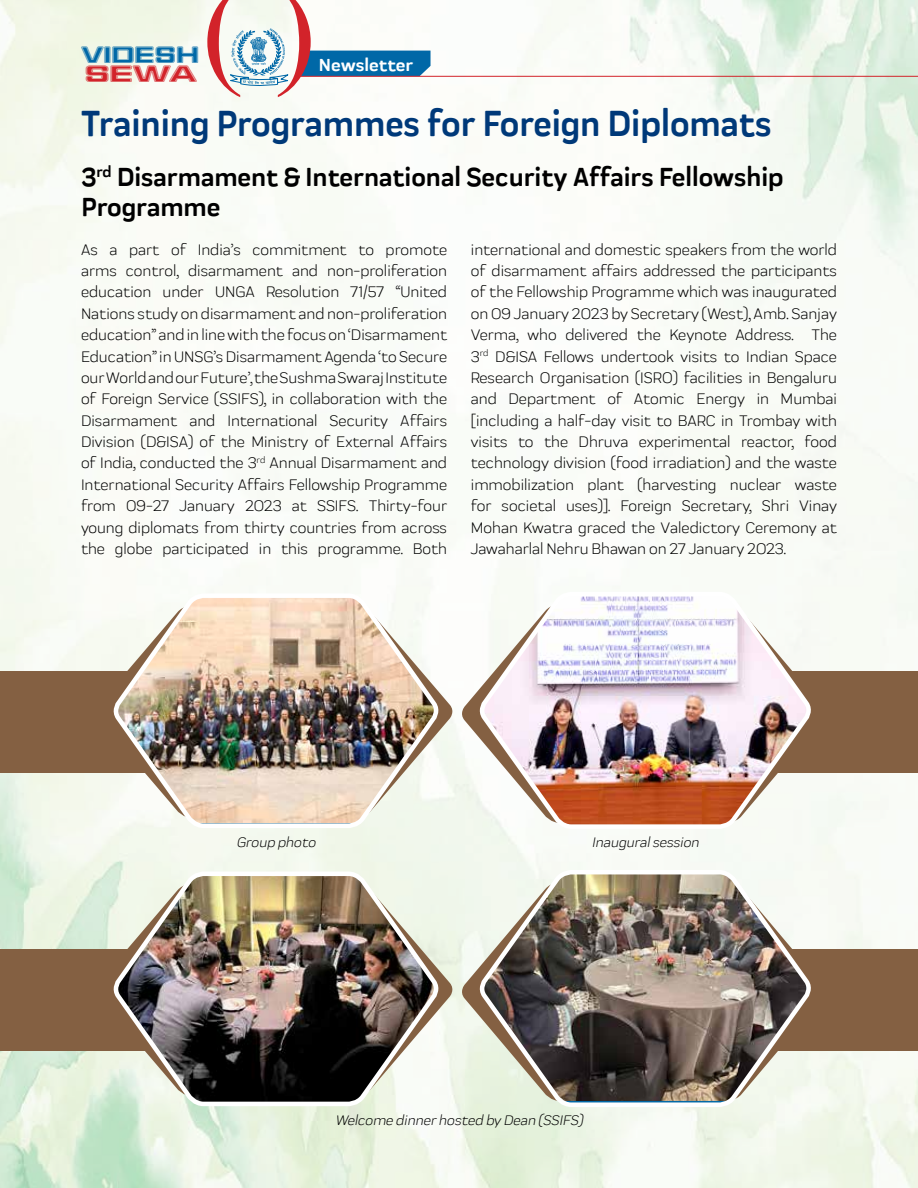
<style>
.page{position:relative;width:918px;height:1188px;background:#fff}
.page>*{position:absolute;margin:0;border:0;box-sizing:border-box;transform-origin:0 0}
.t1{font:700 37.5px "Praktika Rounded";color:#003979;scale:.91 1}
.t2{font:700 27px/30px "Praktika Rounded";color:#000;scale:.94 1}
.t3{font:700 expanded 23.85px "Millenium BT";color:#0068a7;scale:.94 1}
.t4{font:700 expanded 23.85px "Millenium BT";color:#d2232a;scale:1.1 1}
.t5{font:700 18px "Praktika Rounded";color:#fff}
.t6{font:15.75px/21.3px "Praktika Rounded";color:#000;text-align:justify}
.t7{font:italic 14.25px "Praktika Rounded";color:#000}
</style>
<div class="page">
<img style="left:0;top:0;width:918px;height:1188px">
<hr style="left:300px;top:76px;width:618px;height:1px;background:#d2232a">
<svg style="left:207px;top:0;width:224px;height:97px"></svg>
<div style="left:593px;top:671px;width:325px;height:102px;background:#846042"></div>
<div style="left:606px;top:949px;width:312px;height:102px;background:#846042"></div>
<div style="left:0;top:671px;width:295px;height:102px;background:#846042"></div>
<div style="left:0;top:949px;width:309px;height:102px;background:#846042"></div>
<svg style="left:459px;top:604px;width:369px;height:219px;fill:#f7faf5"></svg>
<svg style="left:459px;top:882px;width:369px;height:219px"></svg>
<img style="left:478px;top:590px;width:335px;height:243px">
<img style="left:478px;top:868px;width:335px;height:243px">
<svg style="left:93px;top:605px;width:363px;height:213px;fill:#f5f9ef"></svg>
<svg style="left:93px;top:883px;width:363px;height:213px"></svg>
<img style="left:112px;top:591px;width:328px;height:239px">
<img style="left:112px;top:869px;width:328px;height:239px">
<h3 class="t3" style="left:82px;top:39px;width:126px">VIDESH</h3>
<h3 class="t4" style="left:85px;top:58px;width:103px">SEWA</h3>
<p class="t5" style="left:319px;top:50px;width:96px">Newsletter</p>
<h1 class="t1" style="left:81px;top:94px;width:761px">Training Programmes for Foreign Diplomats</h1>
<h2 class="t2" style="left:81px;top:160px;width:749px">3<sup>rd</sup> Disarmament &amp; International Security Affairs Fellowship<br>Programme</h2>
<p class="t6" style="left:81px;top:238px;width:368px">As a part of India’s commitment to promote arms control, disarmament and non-proliferation education under UNGA Resolution 71/57 “United Nations study on disarmament and non-proliferation education” and in line with the focus on ‘Disarmament Education” in UNSG’s Disarmament Agenda ‘to Secure our World and our Future’, the Sushma Swaraj Institute of Foreign Service (SSIFS), in collaboration with the Disarmament and International Security Affairs Division (D&amp;ISA) of the Ministry of External Affairs of India, conducted the 3<sup>rd</sup> Annual Disarmament and International Security Affairs Fellowship Programme from 09-27 January 2023 at SSIFS. Thirty-four young diplomats from thirty countries from across the globe participated in this programme. Both</p>
<p class="t6" style="left:471px;top:238px;width:368px">international and domestic speakers from the world of disarmament affairs addressed the participants of the Fellowship Programme which was inaugurated on 09 January 2023 by Secretary (West), Amb. Sanjay Verma, who delivered the Keynote Address. The 3<sup>rd</sup> D&amp;ISA Fellows undertook visits to Indian Space Research Organisation (ISRO) facilities in Bengaluru and Department of Atomic Energy in Mumbai [including a half-day visit to BARC in Trombay with visits to the Dhruva experimental reactor, food technology division (food irradiation) and the waste immobilization plant (harvesting nuclear waste for societal uses)]. Foreign Secretary, Shri Vinay Mohan Kwatra graced the Valedictory Ceremony at Jawaharlal Nehru Bhawan on 27 January 2023.</p>
<p class="t7" style="left:237px;top:832px;width:84px">Group photo</p>
<p class="t7" style="left:592px;top:832px;width:112px">Inauguralsession</p>
<p class="t7" style="left:335px;top:1110px;width:253px">Welcome dinnerhosted by Dean (SSIFS)</p>
</div>
